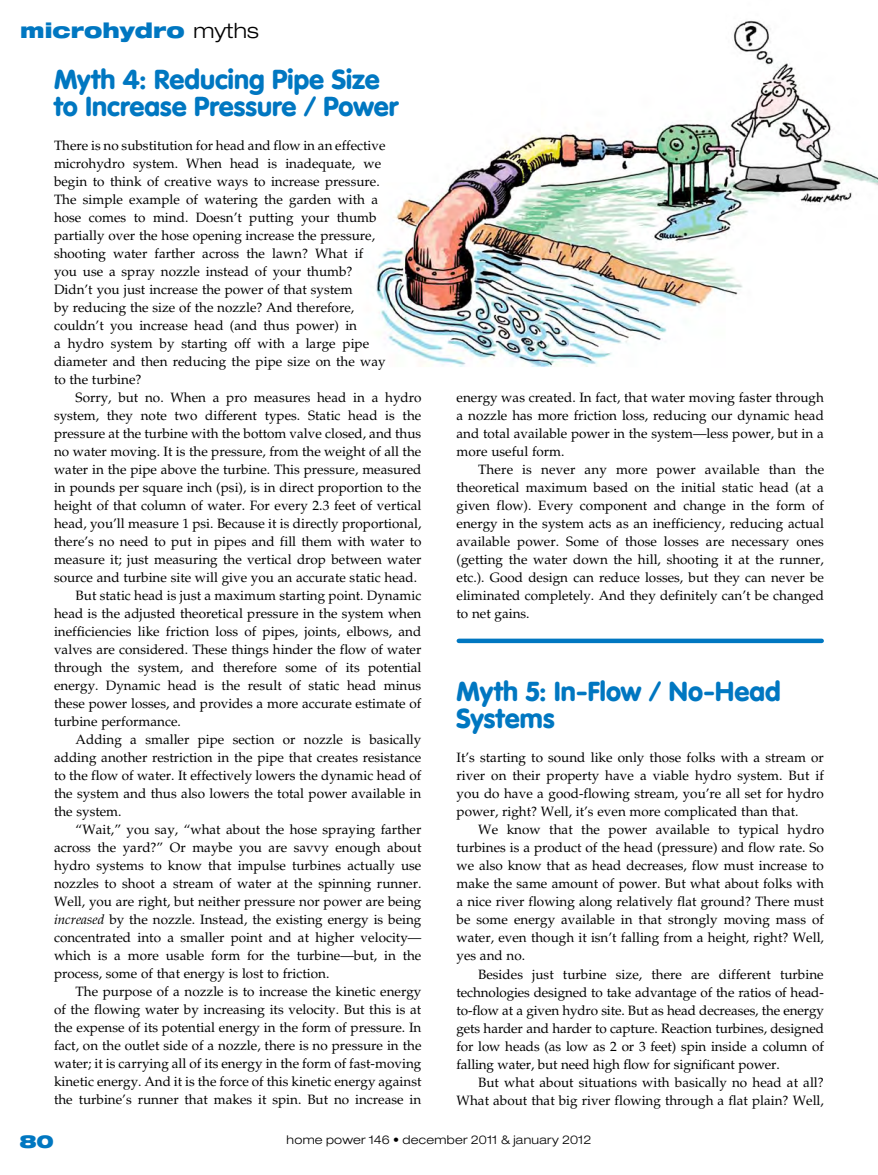
<style>
.page{position:relative;width:878px;height:1175px;background:#fff}
.page>*{position:absolute;margin:0;border:0;box-sizing:border-box;transform-origin:0 0}
.t1{font:900 27px/27px "VAG Rounded";color:#0077c1}
.t2{font:900 expanded 21px "Helvetica Neue";color:#0077c1}
.t3{font:900 expanded 18px "Helvetica Neue";color:#0077c1}
.t4{font:13.5px/18px "Palatino";color:#000;text-align:justify}
.t5{font:300 expanded 12px "Helvetica Neue";letter-spacing:.02em;color:#000}
.s1{font-weight:300;color:#000}
.s2{font-style:italic}
</style>
<div class="page">
<img style="left:375px;top:20px;width:503px;height:347px">
<div style="left:459px;top:638px;width:362px;height:5px;background:#0077c1"></div>
<h2 class="t2" style="left:20px;top:16px;width:240px">microhydro <span class="s1">myths</span></h2>
<h1 class="t1" style="left:54px;top:65px;width:346px">Myth 4: Reducing Pipe Size to Increase Pressure / Power</h1>
<p class="t4" style="left:54px;top:137px;width:333px;text-align:left">There is no substitution for head and flow in an effective microhydro system. When head is inadequate, we begin to think of creative ways to increase pressure.<br>The simple example of watering the garden with a hose comes to mind. Doesn’t putting your thumb partially over the hose opening increase the pressure, shooting water farther across the lawn? What if you use a spray nozzle instead of your thumb?<br>Didn’t you just increase the power of that system<br>by reducing the size of the nozzle? And therefore, couldn’t you increase head (and thus power) in<br>a hydro system by starting off with a large pipe diameter and then reducing the pipe size on the way to the turbine?</p>
<p class="t4" style="left:76px;top:389px;width:347px">Sorry, but no. When a pro measures head in a hydro</p>
<p class="t4" style="left:54px;top:407px;width:369px">system, they note two different types. Static head is the</p>
<p class="t4" style="left:54px;top:425px;width:369px">pressure at the turbine with the bottom valve closed, and thus</p>
<p class="t4" style="left:54px;top:443px;width:369px">no water moving. It is the pressure, from the weight of all the</p>
<p class="t4" style="left:54px;top:461px;width:369px">water in the pipe above the turbine. This pressure, measured</p>
<p class="t4" style="left:54px;top:479px;width:369px">in pounds per square inch (psi), is in direct proportion to the</p>
<p class="t4" style="left:54px;top:497px;width:369px">height of that column of water. For every 2.3 feet of vertical</p>
<p class="t4" style="left:54px;top:515px;width:369px">head, you’ll measure 1 psi. Because it is directly proportional,</p>
<p class="t4" style="left:54px;top:533px;width:369px">there’s no need to put in pipes and fill them with water to</p>
<p class="t4" style="left:54px;top:551px;width:369px">measure it; just measuring the vertical drop between water</p>
<p class="t4" style="left:54px;top:569px;width:365px">source and turbine site will give you an accurate static head.</p>
<p class="t4" style="left:76px;top:587px;width:347px">But static head is just a maximum starting point. Dynamic</p>
<p class="t4" style="left:54px;top:605px;width:369px">head is the adjusted theoretical pressure in the system when</p>
<p class="t4" style="left:54px;top:623px;width:369px">inefficiencies like friction loss of pipes, joints, elbows, and</p>
<p class="t4" style="left:54px;top:641px;width:369px">valves are considered. These things hinder the flow of water</p>
<p class="t4" style="left:54px;top:659px;width:369px">through the system, and therefore some of its potential</p>
<p class="t4" style="left:54px;top:677px;width:369px">energy. Dynamic head is the result of static head minus</p>
<p class="t4" style="left:54px;top:695px;width:369px">these power losses, and provides a more accurate estimate of</p>
<p class="t4" style="left:54px;top:713px;width:128px">turbine performance.</p>
<p class="t4" style="left:76px;top:731px;width:347px">Adding a smaller pipe section or nozzle is basically</p>
<p class="t4" style="left:54px;top:749px;width:369px">adding another restriction in the pipe that creates resistance</p>
<p class="t4" style="left:54px;top:767px;width:369px">to the flow of water. It effectively lowers the dynamic head of</p>
<p class="t4" style="left:54px;top:785px;width:369px">the system and thus also lowers the total power available in</p>
<p class="t4" style="left:54px;top:803px;width:69px">the system.</p>
<p class="t4" style="left:76px;top:821px;width:347px">“Wait,” you say, “what about the hose spraying farther</p>
<p class="t4" style="left:54px;top:839px;width:369px">across the yard?” Or maybe you are savvy enough about</p>
<p class="t4" style="left:54px;top:857px;width:369px">hydro systems to know that impulse turbines actually use</p>
<p class="t4" style="left:54px;top:875px;width:369px">nozzles to shoot a stream of water at the spinning runner.</p>
<p class="t4" style="left:54px;top:893px;width:369px">Well, you are right, but neither pressure nor power are being</p>
<p class="t4" style="left:54px;top:911px;width:369px"><span class="s2">increased</span> by the nozzle. Instead, the existing energy is being</p>
<p class="t4" style="left:54px;top:929px;width:369px">concentrated into a smaller point and at higher velocity—</p>
<p class="t4" style="left:54px;top:947px;width:369px">which is a more usable form for the turbine—but, in the</p>
<p class="t4" style="left:54px;top:965px;width:277px">process, some of that energy is lost to friction.</p>
<p class="t4" style="left:76px;top:983px;width:347px">The purpose of a nozzle is to increase the kinetic energy</p>
<p class="t4" style="left:54px;top:1001px;width:369px">of the flowing water by increasing its velocity. But this is at</p>
<p class="t4" style="left:54px;top:1019px;width:369px">the expense of its potential energy in the form of pressure. In</p>
<p class="t4" style="left:54px;top:1037px;width:369px">fact, on the outlet side of a nozzle, there is no pressure in the</p>
<p class="t4" style="left:54px;top:1055px;width:369px">water; it is carrying all of its energy in the form of fast-moving</p>
<p class="t4" style="left:54px;top:1073px;width:369px">kinetic energy. And it is the force of this kinetic energy against</p>
<p class="t4" style="left:54px;top:1091px;width:369px">the turbine’s runner that makes it spin. But no increase in</p>
<p class="t4" style="left:456px;top:389px;width:369px">energy was created. In fact, that water moving faster through a nozzle has more friction loss, reducing our dynamic head and total available power in the system—less power, but in a more useful form.</p>
<p class="t4" style="left:456px;top:461px;width:369px;text-indent:22px">There is never any more power available than the theoretical maximum based on the initial static head (at a given flow). Every component and change in the form of energy in the system acts as an inefficiency, reducing actual available power. Some of those losses are necessary ones (getting the water down the hill, shooting it at the runner, etc.). Good design can reduce losses, but they can never be eliminated completely. And they definitely can’t be changed to net gains.</p>
<h1 class="t1" style="left:456px;top:677px;width:325px">Myth 5: In-Flow / No-Head<br>Systems</h1>
<p class="t4" style="left:456px;top:749px;width:369px">It’s starting to sound like only those folks with a stream or river on their property have a viable hydro system. But if you do have a good-flowing stream, you’re all set for hydro power, right? Well, it’s even more complicated than that.</p>
<p class="t4" style="left:456px;top:821px;width:369px;text-indent:22px">We know that the power available to typical hydro turbines is a product of the head (pressure) and flow rate. So we also know that as head decreases, flow must increase to make the same amount of power. But what about folks with a nice river flowing along relatively flat ground? There must be some energy available in that strongly moving mass of water, even though it isn’t falling from a height, right? Well, yes and no.</p>
<p class="t4" style="left:456px;top:965px;width:369px;text-indent:22px">Besides just turbine size, there are different turbine technologies designed to take advantage of the ratios of head&shy;to-flow at a given hydro site. But as head decreases, the energy gets harder and harder to capture. Reaction turbines, designed for low heads (as low as 2 or 3 feet) spin inside a column of falling water, but need high flow for significant power.</p>
<p class="t4" style="left:456px;top:1073px;width:369px;text-align:right">But what about situations with basically no head at all?<br>What about that big river flowing through a flat plain? Well,</p>
<h3 class="t3" style="left:20px;top:1129px;width:36px">80</h3>
<p class="t5" style="left:286px;top:1132px;width:306px">home power 146 • december 2011 &amp; january 2012</p>
</div>
